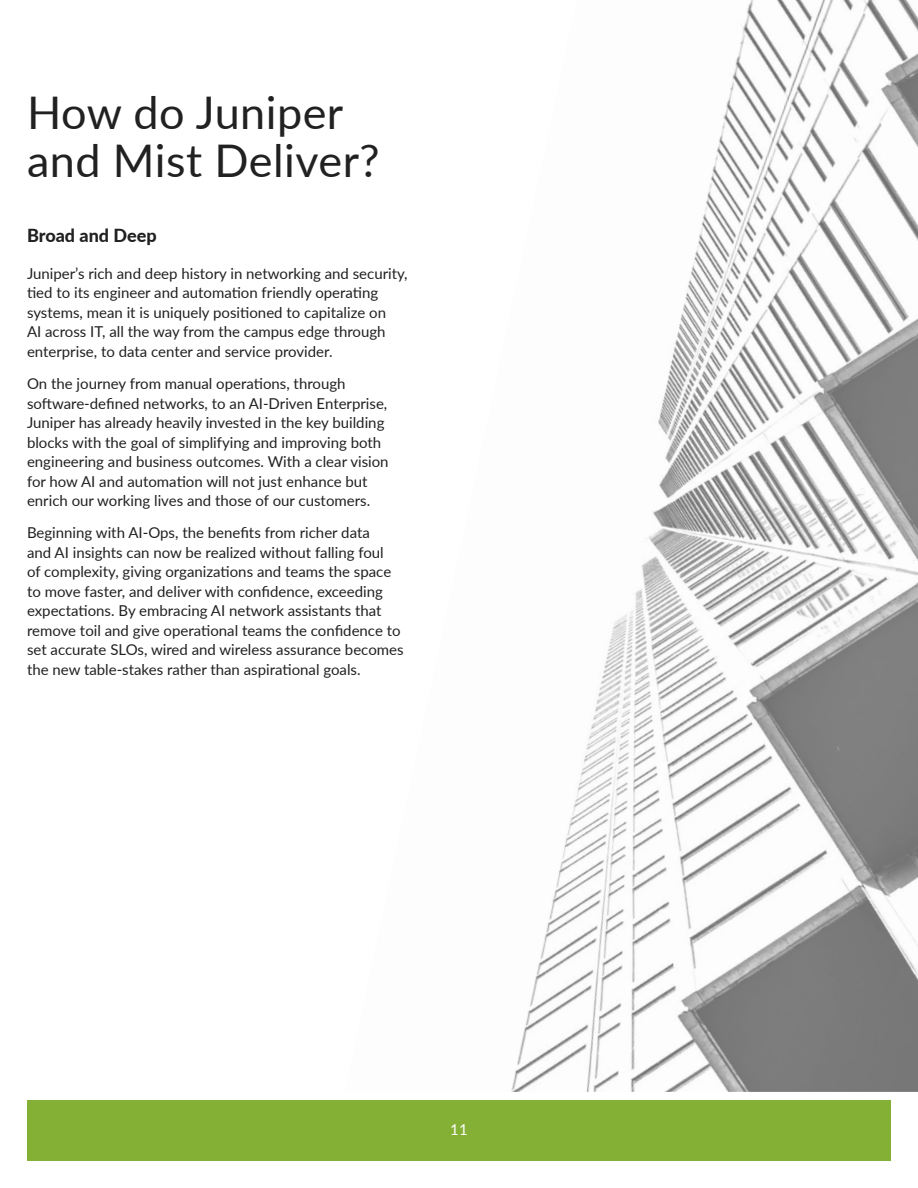
<style>
.page{position:relative;width:918px;height:1188px;background:#fff}
.page>*{position:absolute;margin:0;border:0;box-sizing:border-box;transform-origin:0 0}
.t1{font:45px/48px "Lato";letter-spacing:.01em;color:#212121}
.t2{font:800 18px "Lato";color:#212121}
.t3{font:15px/19.5px "Lato";color:#212121}
.t4{font:15px "Lato";color:#fff}
</style>
<div class="page">
<div style="left:27px;top:1100px;width:864px;height:61px;background:#84b135"></div>
<img style="left:511px;top:0;width:407px;height:1092px">
<h1 class="t1" style="left:27px;top:87px;width:354px">How do Juniper and Mist Deliver?</h1>
<p class="t2" style="left:27px;top:222px;width:131px">Broad and Deep</p>
<p class="t3" style="left:27px;top:263px;width:382px">Juniper’s rich and deep history in networking and security, tied to its engineer and automation friendly operating systems, mean it is uniquely positioned to capitalize on<br>AI across IT, all the way from the campus edge through enterprise, to data center and service provider.</p>
<p class="t3" style="left:27px;top:373px;width:363px">On the journey from manual operations, through software-defined networks, to an AI-Driven Enterprise, Juniper has already heavily invested in the key building blocks with the goal of simplifying and improving both engineering and business outcomes. With a clear vision for how AI and automation will not just enhance but enrich our working lives and those of our customers.</p>
<p class="t3" style="left:27px;top:522px;width:378px">Beginning with AI-Ops, the benefits from richer data<br>and AI insights can now be realized without falling foul<br>of complexity, giving organizations and teams the space to move faster, and deliver with confidence, exceeding expectations. By embracing AI network assistants that remove toil and give operational teams the confidence to set accurate SLOs, wired and wireless assurance becomes the new table-stakes rather than aspirational goals.</p>
<p class="t4" style="left:450px;top:1119px;width:19px">11</p>
</div>
